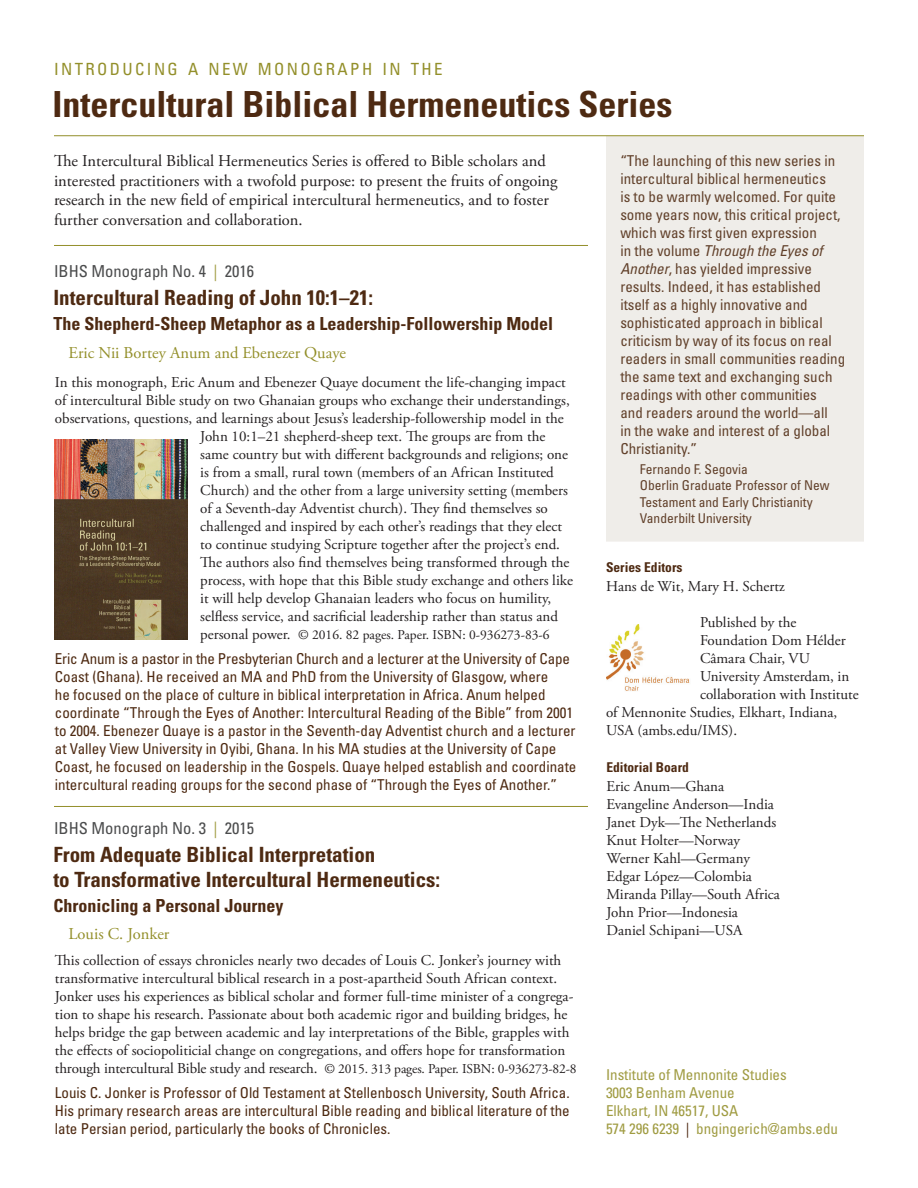
<style>
.page{position:relative;width:918px;height:1188px;background:#fff}
.page>*{position:absolute;margin:0;border:0;box-sizing:border-box;transform-origin:0 0}
.t1{font:700 condensed 36px "Univers";color:#4e2a12}
.t2{font:700 condensed 21px/25.2px "Univers";color:#4e2a12}
.t3{font:700 condensed 18px "Univers";color:#4e2a12}
.t4{font:condensed 16.8px "Univers";letter-spacing:.145em;color:#938f2a}
.t5{font:16.5px/19.5px "Adobe Garamond Pro";color:#231f20}
.t6{font:16.5px "Adobe Garamond Pro";color:#938f2a}
.t7{font:condensed 16.5px "Univers";color:#4b4c4d}
.t8{font:15px/18px "Adobe Garamond Pro";color:#231f20}
.t9{font:condensed 15px/18px "Univers";color:#4e2a12}
.t10{font:condensed 15px/18px "Univers";color:#61402a}
.t11{font:condensed 15px/18px "Univers";color:#a09c43}
.t12{font:condensed 13.5px/16.5px "Univers";color:#61402a}
.t13{font:13.5px "Adobe Garamond Pro";color:#231f20}
.t14{font:700 condensed 13.5px "Univers";color:#4e2a12}
.s1{color:#a09c43}
.s2{font-size:15px}
.s3{font-size:13.5px}
.s4{font-style:italic}
.s5{color:#4e2a12}
</style>
<div class="page">
<div style="left:606px;top:136px;width:258px;height:406px;background:#efede9"></div>
<img style="left:606px;top:624px;width:84px;height:67px">
<hr style="left:54px;top:135px;width:810px;height:1px;background:#938f2a">
<hr style="left:54px;top:245px;width:534px;height:1px;background:#938f2a">
<hr style="left:54px;top:806px;width:534px;height:1px;background:#938f2a">
<img style="left:54px;top:440px;width:133px;height:200px">
<p class="t4" style="left:54px;top:58px;width:390px">INTRODUCING A NEW MONOGRAPH IN THE</p>
<h1 class="t1" style="left:52px;top:82px;width:621px">Intercultural Biblical Hermeneutics Series</h1>
<p class="t5" style="left:54px;top:152px;width:505px">The Intercultural Biblical Hermeneutics Series is offered to Bible scholars and interested practitioners with a twofold purpose: to present the fruits of ongoing research in the new field of empirical intercultural hermeneutics, and to foster further conversation and collaboration.</p>
<p class="t7" style="left:54px;top:261px;width:202px">IBHS Monograph No. 4 <span class="s1">|</span> 2016</p>
<h2 class="t2" style="left:53px;top:285px;width:321px">Intercultural Reading of John 10:1–21:</h2>
<p class="t3" style="left:53px;top:312px;width:501px">The Shepherd-Sheep Metaphor as a Leadership-Followership Model</p>
<p class="t6" style="left:69px;top:343px;width:279px">Eric Nii Bortey Anum and Ebenezer Quaye</p>
<p class="t8" style="left:55px;top:374px;width:512px">In this monograph, Eric Anum and Ebenezer Quaye document the life-changing impact</p>
<p class="t8" style="left:55px;top:392px;width:516px">of intercultural Bible study on two Ghanaian groups who exchange their understandings,</p>
<p class="t8" style="left:55px;top:410px;width:510px">observations, questions, and learnings about Jesus’s leadership-followership model in the</p>
<p class="t8" style="left:200px;top:428px;width:347px">John 10:1–21 shepherd-sheep text. The groups are from the</p>
<p class="t8" style="left:200px;top:446px;width:369px">same country but with different backgrounds and religions; one</p>
<p class="t8" style="left:200px;top:464px;width:355px">is from a small, rural town (members of an African Instituted</p>
<p class="t8" style="left:200px;top:482px;width:369px">Church) and the other from a large university setting (members</p>
<p class="t8" style="left:200px;top:500px;width:349px">of a Seventh-day Adventist church). They find themselves so</p>
<p class="t8" style="left:200px;top:518px;width:363px">challenged and inspired by each other’s readings that they elect</p>
<p class="t8" style="left:200px;top:536px;width:361px">to continue studying Scripture together after the project’s end.</p>
<p class="t8" style="left:200px;top:554px;width:371px">The authors also find themselves being transformed through the</p>
<p class="t8" style="left:200px;top:572px;width:374px">process, with hope that this Bible study exchange and others like</p>
<p class="t8" style="left:200px;top:590px;width:353px">it will help develop Ghanaian leaders who focus on humility,</p>
<p class="t8" style="left:200px;top:608px;width:359px">selfless service, and sacrificial leadership rather than status and</p>
<p class="t13" style="left:200px;top:627px;width:351px"><span class="s2">personal power.</span> © 2016. 82 pages. Paper. ISBN: 0-936273-83-6</p>
<p class="t9" style="left:55px;top:649px;width:523px">Eric Anum is a pastor in the Presbyterian Church and a lecturer at the University of Cape Coast (Ghana). He received an MA and PhD from the University of Glasgow, where<br>he focused on the place of culture in biblical interpretation in Africa. Anum helped coordinate “Through the Eyes of Another: Intercultural Reading of the Bible” from 2001 to 2004. Ebenezer Quaye is a pastor in the Seventh-day Adventist church and a lecturer at Valley View University in Oyibi, Ghana. In his MA studies at the University of Cape Coast, he focused on leadership in the Gospels. Quaye helped establish and coordinate intercultural reading groups for the second phase of “Through the Eyes of Another.”</p>
<p class="t7" style="left:54px;top:818px;width:202px">IBHS Monograph No. 3 <span class="s1">|</span> 2015</p>
<h2 class="t2" style="left:53px;top:842px;width:388px">From Adequate Biblical Interpretation<br>to Transformative Intercultural Hermeneutics:</h2>
<p class="t3" style="left:53px;top:895px;width:231px">Chronicling a Personal Journey</p>
<p class="t8" style="left:55px;top:952px;width:523px">This collection of essays chronicles nearly two decades of Louis C. Jonker’s journey with transformative intercultural biblical research in a post-apartheid South African context.<br>Jonker uses his experiences as biblical scholar and former full-time minister of a congrega&shy;tion to shape his research. Passionate about both academic rigor and building bridges, he helps bridge the gap between academic and lay interpretations of the Bible, grapples with the effects of sociopoliticial change on congregations, and offers hope for transformation through intercultural Bible study and research. <span class="s3">© 2015. 313 pages. Paper. ISBN: 0-936273-82-8</span></p>
<p class="t9" style="left:55px;top:1083px;width:516px;text-align:justify">Louis C. Jonker is Professor of Old Testament at Stellenbosch University, South Africa.<br>His primary research areas are intercultural Bible reading and biblical literature of the late Persian period, particularly the books of Chronicles.</p>
<p class="t6" style="left:69px;top:924px;width:102px">Louis C. Jonker</p>
<p class="t10" style="left:620px;top:151px;width:226px">“The launching of this new series in intercultural biblical hermeneutics<br>is to be warmly welcomed. For quite some years now, this critical project, which was first given expression<br>in the volume <span class="s4">Through the Eyes of Another</span>, has yielded impressive results. Indeed, it has established itself as a highly innovative and sophisticated approach in biblical criticism by way of its focus on real readers in small communities reading the same text and exchanging such readings with other communities<br>and readers around the world—all<br>in the wake and interest of a global Christianity.”</p>
<p class="t12" style="left:640px;top:460px;width:191px">Fernando F. Segovia<br>Oberlin Graduate Professor of New<br>Testament and Early Christianity<br>Vanderbilt University</p>
<p class="t14" style="left:606px;top:559px;width:78px">Series Editors</p>
<p class="t8" style="left:606px;top:578px;width:180px">Hans de Wit, Mary H. Schertz</p>
<p class="t8" style="left:700px;top:614px;width:98px">Published by the</p>
<p class="t8" style="left:700px;top:632px;width:147px">Foundation Dom Hélder</p>
<p class="t8" style="left:700px;top:650px;width:111px">Câmara Chair, VU</p>
<p class="t8" style="left:700px;top:668px;width:151px">University Amsterdam, in</p>
<p class="t8" style="left:700px;top:686px;width:160px">collaboration with Institute</p>
<p class="t8" style="left:606px;top:704px;width:233px">of Mennonite Studies, Elkhart, Indiana,</p>
<p class="t8" style="left:606px;top:722px;width:133px">USA (ambs.edu/IMS).</p>
<p class="t14" style="left:606px;top:759px;width:84px">Editorial Board</p>
<p class="t8" style="left:606px;top:778px;width:175px">Eric Anum—Ghana<br>Evangeline Anderson—India<br>Janet Dyk—The Netherlands<br>Knut Holter—Norway<br>Werner Kahl—Germany<br>Edgar López—Colombia<br>Miranda Pillay—South Africa<br>John Prior—Indonesia<br>Daniel Schipani—USA</p>
<p class="t11" style="left:606px;top:1065px;width:234px">Institute of Mennonite Studies<br>3003 Benham Avenue<br>Elkhart, IN 46517, USA<br>574 296 6239 <span class="s5">|</span> bngingerich@ambs.edu</p>
</div>
